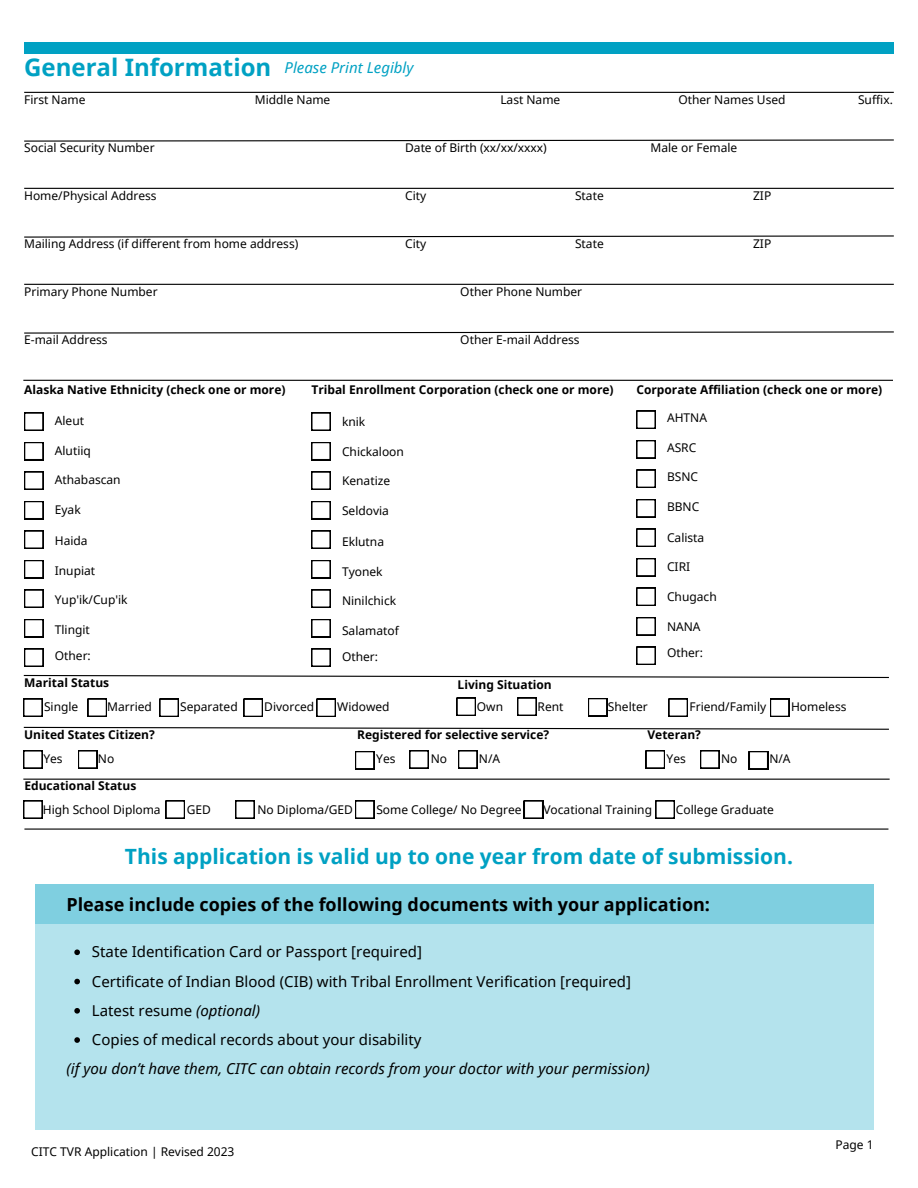
<style>
.page{position:relative;width:918px;height:1188px;background:#fff}
.page>*{position:absolute;margin:0;border:0;box-sizing:border-box;transform-origin:0 0}
.t1{font:700 24px "Noto Sans";color:#00a1c3}
.t2{font:700 21px "Noto Sans";color:#00a1c3}
.t3{font:700 18px "Noto Sans";color:#000}
.t4{font:15px "Noto Sans";color:#000}
.t5{font:italic 15px "Noto Sans";color:#000}
.t6{font:italic 15px "Noto Sans";color:#00a1c3}
.t7{font:12px "Noto Sans";color:#000}
.t8{font:700 12px "Noto Sans";color:#000}
.s1{font-style:italic}
</style>
<div class="page">
<div style="left:24px;top:42px;width:869px;height:12px;background:#00a1c3"></div>
<hr style="left:24px;top:92px;width:870px;height:1px;background:#000">
<svg style="left:24px;top:139px;width:870px;height:3px"></svg>
<hr style="left:24px;top:188px;width:870px;height:1px;background:#000">
<svg style="left:24px;top:235px;width:870px;height:3px"></svg>
<hr style="left:24px;top:284px;width:870px;height:1px;background:#000">
<svg style="left:24px;top:331px;width:870px;height:3px"></svg>
<hr style="left:23px;top:380px;width:870px;height:1px;background:#000">
<svg style="left:23px;top:674px;width:866px;height:5px"></svg>
<svg style="left:23px;top:726px;width:866px;height:4px"></svg>
<div style="left:35px;top:884px;width:838px;height:245px;background:#b4e3ed"></div>
<div style="left:35px;top:884px;width:838px;height:40px;background:#7fcfe0"></div>
<hr style="left:23px;top:779px;width:867px;height:1px;background:#000">
<hr style="left:24px;top:829px;width:864px;height:1px;background:#000">
<svg style="left:24px;top:413px;width:19px;height:18px"></svg>
<svg style="left:74px;top:949px;width:6px;height:6px"></svg>
<svg style="left:74px;top:979px;width:6px;height:5px"></svg>
<svg style="left:74px;top:1008px;width:6px;height:6px"></svg>
<svg style="left:74px;top:1037px;width:6px;height:6px"></svg>
<svg style="left:24px;top:442px;width:19px;height:18px"></svg>
<svg style="left:24px;top:472px;width:19px;height:18px"></svg>
<svg style="left:24px;top:501px;width:19px;height:18px"></svg>
<svg style="left:24px;top:531px;width:19px;height:18px"></svg>
<svg style="left:24px;top:560px;width:19px;height:18px"></svg>
<svg style="left:24px;top:590px;width:19px;height:18px"></svg>
<svg style="left:24px;top:619px;width:19px;height:18px"></svg>
<svg style="left:24px;top:649px;width:19px;height:18px"></svg>
<svg style="left:311px;top:413px;width:20px;height:18px"></svg>
<svg style="left:311px;top:442px;width:20px;height:18px"></svg>
<svg style="left:311px;top:472px;width:20px;height:18px"></svg>
<svg style="left:311px;top:501px;width:20px;height:18px"></svg>
<svg style="left:311px;top:531px;width:20px;height:18px"></svg>
<svg style="left:311px;top:560px;width:20px;height:18px"></svg>
<svg style="left:311px;top:590px;width:20px;height:18px"></svg>
<svg style="left:311px;top:619px;width:20px;height:18px"></svg>
<svg style="left:311px;top:649px;width:20px;height:18px"></svg>
<svg style="left:636px;top:411px;width:20px;height:18px"></svg>
<svg style="left:636px;top:440px;width:20px;height:18px"></svg>
<svg style="left:636px;top:470px;width:20px;height:18px"></svg>
<svg style="left:636px;top:499px;width:20px;height:18px"></svg>
<svg style="left:636px;top:529px;width:20px;height:18px"></svg>
<svg style="left:636px;top:558px;width:20px;height:18px"></svg>
<svg style="left:636px;top:588px;width:20px;height:18px"></svg>
<svg style="left:636px;top:617px;width:20px;height:18px"></svg>
<svg style="left:636px;top:647px;width:20px;height:18px"></svg>
<svg style="left:23px;top:699px;width:19px;height:18px"></svg>
<svg style="left:88px;top:699px;width:19px;height:18px"></svg>
<svg style="left:160px;top:699px;width:19px;height:18px"></svg>
<svg style="left:244px;top:699px;width:19px;height:18px"></svg>
<svg style="left:317px;top:699px;width:19px;height:18px"></svg>
<svg style="left:457px;top:698px;width:19px;height:18px"></svg>
<svg style="left:517px;top:698px;width:19px;height:18px"></svg>
<svg style="left:588px;top:698px;width:19px;height:18px"></svg>
<svg style="left:669px;top:699px;width:19px;height:18px"></svg>
<svg style="left:770px;top:699px;width:19px;height:18px"></svg>
<svg style="left:23px;top:750px;width:19px;height:18px"></svg>
<svg style="left:78px;top:750px;width:19px;height:18px"></svg>
<svg style="left:355px;top:751px;width:19px;height:18px"></svg>
<svg style="left:409px;top:750px;width:20px;height:18px"></svg>
<svg style="left:458px;top:750px;width:19px;height:18px"></svg>
<svg style="left:646px;top:750px;width:19px;height:18px"></svg>
<svg style="left:700px;top:750px;width:19px;height:18px"></svg>
<svg style="left:749px;top:751px;width:19px;height:18px"></svg>
<svg style="left:23px;top:801px;width:19px;height:18px"></svg>
<svg style="left:166px;top:801px;width:19px;height:18px"></svg>
<svg style="left:235px;top:801px;width:20px;height:18px"></svg>
<svg style="left:355px;top:801px;width:19px;height:18px"></svg>
<svg style="left:524px;top:801px;width:19px;height:18px"></svg>
<svg style="left:656px;top:801px;width:19px;height:18px"></svg>
<p class="t1" style="left:24px;top:51px;width:249px">General Information</p>
<p class="t7" style="left:24px;top:91px;width:63px">First Name</p>
<p class="t7" style="left:255px;top:91px;width:77px">Middle Name</p>
<p class="t7" style="left:500px;top:91px;width:62px">Last Name</p>
<p class="t7" style="left:678px;top:91px;width:109px">Other Names Used</p>
<p class="t7" style="left:858px;top:91px;width:36px">Suffix.</p>
<p class="t7" style="left:24px;top:140px;width:132px">Social Security Number</p>
<p class="t7" style="left:405px;top:140px;width:143px">Date of Birth (xx/xx/xxxx)</p>
<p class="t7" style="left:651px;top:140px;width:88px">Male or Female</p>
<p class="t7" style="left:24px;top:187px;width:134px">Home/Physical Address</p>
<p class="t7" style="left:24px;top:236px;width:276px">Mailing Address (if different from home address)</p>
<p class="t6" style="left:284px;top:57px;width:130px">Please Print Legibly</p>
<p class="t7" style="left:405px;top:187px;width:23px">City</p>
<p class="t7" style="left:575px;top:187px;width:30px">State</p>
<p class="t7" style="left:753px;top:187px;width:20px">ZIP</p>
<p class="t7" style="left:405px;top:236px;width:23px">City</p>
<p class="t7" style="left:575px;top:236px;width:30px">State</p>
<p class="t7" style="left:753px;top:236px;width:20px">ZIP</p>
<p class="t7" style="left:24px;top:283px;width:135px">Primary Phone Number</p>
<p class="t7" style="left:460px;top:283px;width:123px">Other Phone Number</p>
<p class="t7" style="left:24px;top:332px;width:85px">E-mail Address</p>
<p class="t7" style="left:460px;top:332px;width:121px">Other E-mail Address</p>
<p class="t8" style="left:24px;top:381px;width:263px">Alaska Native Ethnicity (check one or more)</p>
<p class="t8" style="left:311px;top:381px;width:304px">Tribal Enrollment Corporation (check one or more)</p>
<p class="t8" style="left:636px;top:381px;width:247px">Corporate Affiliation (check one or more)</p>
<p class="t7" style="left:55px;top:412px;width:31px">Aleut</p>
<p class="t7" style="left:55px;top:442px;width:38px">Alutiiq</p>
<p class="t7" style="left:55px;top:471px;width:67px">Athabascan</p>
<p class="t7" style="left:55px;top:501px;width:27px">Eyak</p>
<p class="t7" style="left:55px;top:532px;width:34px">Haida</p>
<p class="t7" style="left:55px;top:562px;width:42px">Inupiat</p>
<p class="t7" style="left:55px;top:591px;width:74px">Yup'ik/Cup'ik</p>
<p class="t7" style="left:55px;top:621px;width:37px">Tlingit</p>
<p class="t7" style="left:55px;top:647px;width:38px">Other:</p>
<p class="t7" style="left:342px;top:413px;width:25px">knik</p>
<p class="t7" style="left:342px;top:443px;width:63px">Chickaloon</p>
<p class="t7" style="left:342px;top:472px;width:50px">Kenatize</p>
<p class="t7" style="left:342px;top:503px;width:48px">Seldovia</p>
<p class="t7" style="left:342px;top:533px;width:44px">Eklutna</p>
<p class="t7" style="left:342px;top:563px;width:42px">Tyonek</p>
<p class="t7" style="left:342px;top:592px;width:56px">Ninilchick</p>
<p class="t7" style="left:342px;top:622px;width:58px">Salamatof</p>
<p class="t7" style="left:342px;top:648px;width:38px">Other:</p>
<p class="t7" style="left:667px;top:409px;width:42px">AHTNA</p>
<p class="t7" style="left:667px;top:439px;width:31px">ASRC</p>
<p class="t7" style="left:667px;top:468px;width:33px">BSNC</p>
<p class="t7" style="left:667px;top:498px;width:34px">BBNC</p>
<p class="t7" style="left:667px;top:529px;width:39px">Calista</p>
<p class="t7" style="left:667px;top:559px;width:25px">CIRI</p>
<p class="t7" style="left:667px;top:588px;width:51px">Chugach</p>
<p class="t7" style="left:667px;top:618px;width:35px">NANA</p>
<p class="t7" style="left:667px;top:644px;width:38px">Other:</p>
<p class="t8" style="left:24px;top:674px;width:86px">Marital Status</p>
<p class="t7" style="left:44px;top:698px;width:36px">Single</p>
<p class="t7" style="left:107px;top:698px;width:46px">Married</p>
<p class="t7" style="left:180px;top:698px;width:59px">Separated</p>
<p class="t7" style="left:264px;top:698px;width:52px">Divorced</p>
<p class="t7" style="left:337px;top:698px;width:54px">Widowed</p>
<p class="t8" style="left:458px;top:676px;width:96px">Living Situation</p>
<p class="t7" style="left:477px;top:698px;width:28px">Own</p>
<p class="t7" style="left:538px;top:698px;width:27px">Rent</p>
<p class="t7" style="left:690px;top:698px;width:78px">Friend/Family</p>
<p class="t7" style="left:791px;top:698px;width:57px">Homeless</p>
<p class="t7" style="left:608px;top:698px;width:41px">Shelter</p>
<p class="t8" style="left:24px;top:726px;width:132px">United States Citizen?</p>
<p class="t7" style="left:43px;top:751px;width:21px">Yes</p>
<p class="t7" style="left:98px;top:751px;width:18px">No</p>
<p class="t8" style="left:24px;top:777px;width:113px">Educational Status</p>
<p class="t8" style="left:357px;top:726px;width:194px">Registered for selective service?</p>
<p class="t7" style="left:376px;top:751px;width:21px">Yes</p>
<p class="t7" style="left:479px;top:751px;width:23px">N/A</p>
<p class="t8" style="left:648px;top:726px;width:55px">Veteran?</p>
<p class="t7" style="left:667px;top:751px;width:21px">Yes</p>
<p class="t7" style="left:769px;top:751px;width:23px">N/A</p>
<p class="t7" style="left:431px;top:751px;width:18px">No</p>
<p class="t7" style="left:721px;top:751px;width:18px">No</p>
<p class="t7" style="left:43px;top:801px;width:119px">High School Diploma</p>
<p class="t7" style="left:187px;top:801px;width:26px">GED</p>
<p class="t7" style="left:257px;top:801px;width:97px">No Diploma/GED</p>
<p class="t7" style="left:376px;top:801px;width:147px">Some College/ No Degree</p>
<p class="t7" style="left:676px;top:801px;width:100px">College Graduate</p>
<p class="t7" style="left:543px;top:801px;width:110px">Vocational Training</p>
<p class="t2" style="left:125px;top:841px;width:670px">This application is valid up to one year from date of submission.</p>
<p class="t3" style="left:66px;top:891px;width:645px">Please include copies of the following documents with your application:</p>
<p class="t4" style="left:92px;top:941px;width:332px">State Identification Card or Passport [required]</p>
<p class="t4" style="left:92px;top:971px;width:541px">Certificate of Indian Blood (CIB) with Tribal Enrollment Verification [required]</p>
<p class="t4" style="left:92px;top:1000px;width:170px">Latest resume <span class="s1">(optional)</span></p>
<p class="t4" style="left:92px;top:1029px;width:331px">Copies of medical records about your disability</p>
<p class="t5" style="left:66px;top:1058px;width:585px">(if you don’t have them, CITC can obtain records from your doctor with your permission)</p>
<p class="t7" style="left:31px;top:1143px;width:205px">CITC TVR Application | Revised 2023</p>
<p class="t7" style="left:836px;top:1137px;width:40px">Page 1</p>
</div>
